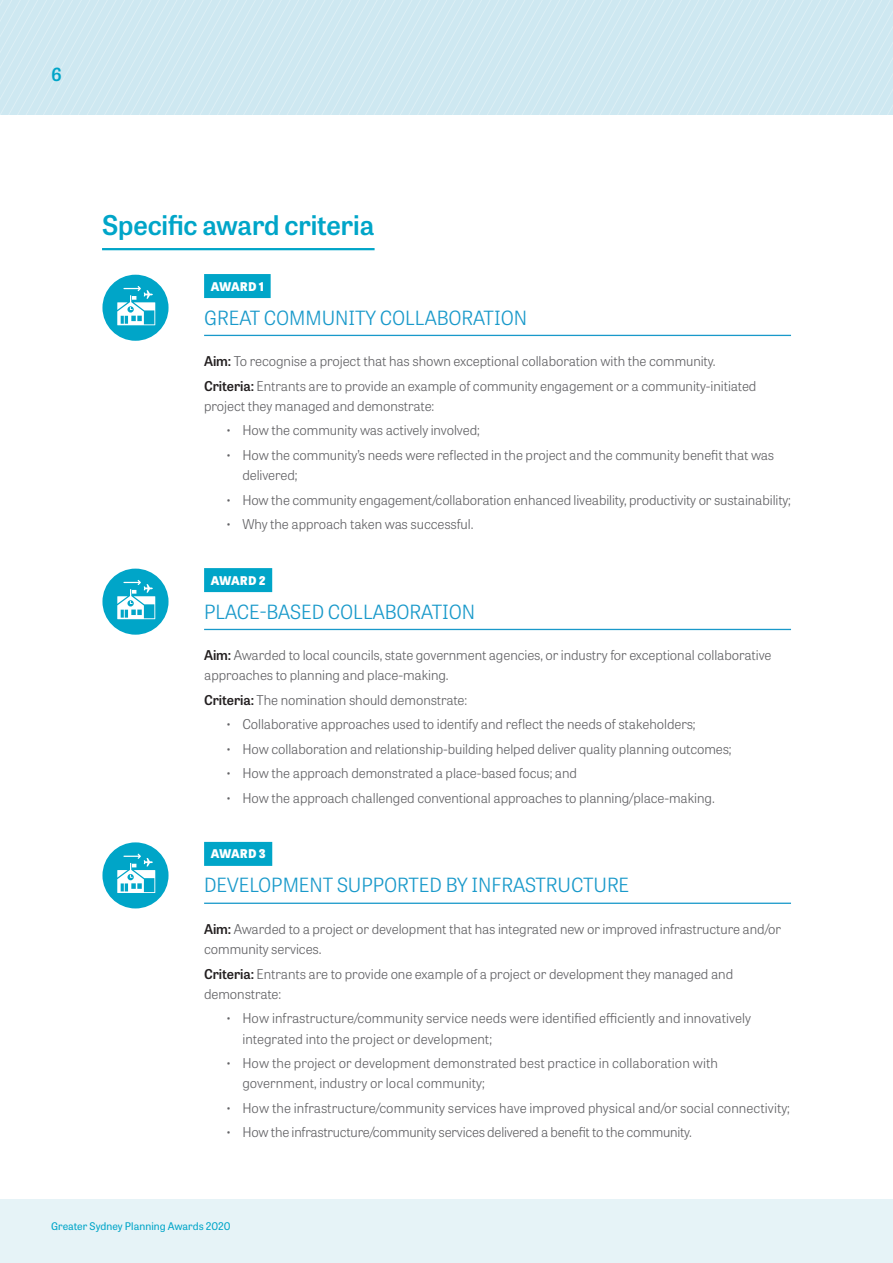
<style>
.page{position:relative;width:893px;height:1263px;background:#fff}
.page>*{position:absolute;margin:0;border:0;box-sizing:border-box;transform-origin:0 0}
.t1{font:600 27px "Tablet Gothic";letter-spacing:-.005em;color:#00a5c8}
.t2{font:300 19.5px "Tablet Gothic";letter-spacing:-.005em;color:#1999ca}
.t3{font:600 18px "Tablet Gothic";color:#00a5c8}
.t4{font:300 13.5px/20.2px "Tablet Gothic";letter-spacing:-.005em;color:#636366}
.t5{font:800 12px "Tablet Gothic";letter-spacing:-.01em;color:#fff}
.t6{font:10.5px "Tablet Gothic";color:#00a5c8}
.s1{font-weight:600;color:#231f20}
</style>
<div class="page">
<div style="left:0;top:1199px;width:893px;height:64px;background:#e6f3f7"></div>
<svg style="left:0;top:0;width:893px;height:115px;background:#cfe8f1"></svg>
<hr style="left:102px;top:248px;width:273px;height:2px;background:#00a5c8">
<div style="left:204px;top:274px;width:67px;height:24px;background:#00a5c8"></div>
<hr style="left:204px;top:335px;width:587px;height:1px;background:#1999ca">
<div style="left:102px;top:275px;width:67px;height:66px;background:#00a5c8;border-radius:50%"></div>
<svg style="left:117px;top:286px;width:38px;height:39px"></svg>
<div style="left:204px;top:842px;width:68px;height:24px;background:#00a5c8"></div>
<hr style="left:204px;top:902px;width:587px;height:2px;background:#1999ca">
<div style="left:102px;top:842px;width:67px;height:66px;background:#00a5c8;border-radius:50%"></div>
<svg style="left:117px;top:854px;width:38px;height:39px"></svg>
<div style="left:204px;top:568px;width:68px;height:24px;background:#00a5c8"></div>
<hr style="left:204px;top:629px;width:587px;height:1px;background:#1999ca">
<div style="left:102px;top:569px;width:67px;height:66px;background:#00a5c8;border-radius:50%"></div>
<svg style="left:117px;top:580px;width:38px;height:39px"></svg>
<h3 class="t3" style="left:51px;top:62px;width:12px">6</h3>
<h1 class="t1" style="left:102px;top:206px;width:274px">Specific award criteria</h1>
<p class="t5" style="left:211px;top:277px;width:55px">AWARD 1</p>
<h2 class="t2" style="left:204px;top:304px;width:324px">GREAT COMMUNITY COLLABORATION</h2>
<p class="t4" style="left:204px;top:348px;width:554px;line-height:24.5px"><span class="s1">Aim:</span> To recognise a project that has shown exceptional collaboration with the community.<br><span class="s1">Criteria:</span> Entrants are to provide an example of community engagement or a community-initiated</p>
<p class="t4" style="left:204px;top:395px;width:232px">project they managed and demonstrate:</p>
<p class="t4" style="left:225px;top:420px;width:256px">• How the community was actively involved;</p>
<p class="t4" style="left:242px;top:444px;width:533px;text-indent:-17px">• How the community’s needs were reflected in the project and the community benefit that was delivered;</p>
<p class="t4" style="left:225px;top:489px;width:567px">• How the community engagement/collaboration enhanced liveability, productivity or sustainability;</p>
<p class="t4" style="left:225px;top:514px;width:250px">• Why the approach taken was successful.</p>
<p class="t5" style="left:211px;top:571px;width:56px">AWARD 2</p>
<h2 class="t2" style="left:204px;top:598px;width:273px">PLACE-BASED COLLABORATION</h2>
<p class="t4" style="left:204px;top:645px;width:569px"><span class="s1">Aim:</span> Awarded to local councils, state government agencies, or industry for exceptional collaborative approaches to planning and place-making.</p>
<p class="t4" style="left:204px;top:689px;width:265px"><span class="s1">Criteria:</span> The nomination should demonstrate:</p>
<p class="t4" style="left:225px;top:714px;width:471px">• Collaborative approaches used to identify and reflect the needs of stakeholders;</p>
<p class="t4" style="left:225px;top:738px;width:507px">• How collaboration and relationship-building helped deliver quality planning outcomes;</p>
<p class="t4" style="left:225px;top:763px;width:353px">• How the approach demonstrated a place-based focus; and</p>
<p class="t4" style="left:225px;top:787px;width:491px">• How the approach challenged conventional approaches to planning/place-making.</p>
<p class="t5" style="left:211px;top:845px;width:56px">AWARD 3</p>
<h2 class="t2" style="left:204px;top:872px;width:427px">DEVELOPMENT SUPPORTED BY INFRASTRUCTURE</h2>
<p class="t4" style="left:204px;top:918px;width:578px"><span class="s1">Aim:</span> Awarded to a project or development that has integrated new or improved infrastructure and/or community services.</p>
<p class="t4" style="left:204px;top:963px;width:531px"><span class="s1">Criteria:</span> Entrants are to provide one example of a project or development they managed and demonstrate:</p>
<p class="t4" style="left:242px;top:1008px;width:510px;text-indent:-17px">• How infrastructure/community service needs were identified efficiently and innovatively integrated into the project or development;</p>
<p class="t4" style="left:242px;top:1053px;width:477px;text-indent:-17px">• How the project or development demonstrated best practice in collaboration with government, industry or local community;</p>
<p class="t4" style="left:225px;top:1097px;width:566px">• How the infrastructure/community services have improved physical and/or social connectivity;</p>
<p class="t4" style="left:225px;top:1122px;width:468px">• How the infrastructure/community services delivered a benefit to the community.</p>
<p class="t6" style="left:51px;top:1219px;width:181px">Greater Sydney Planning Awards 2020</p>
</div>
